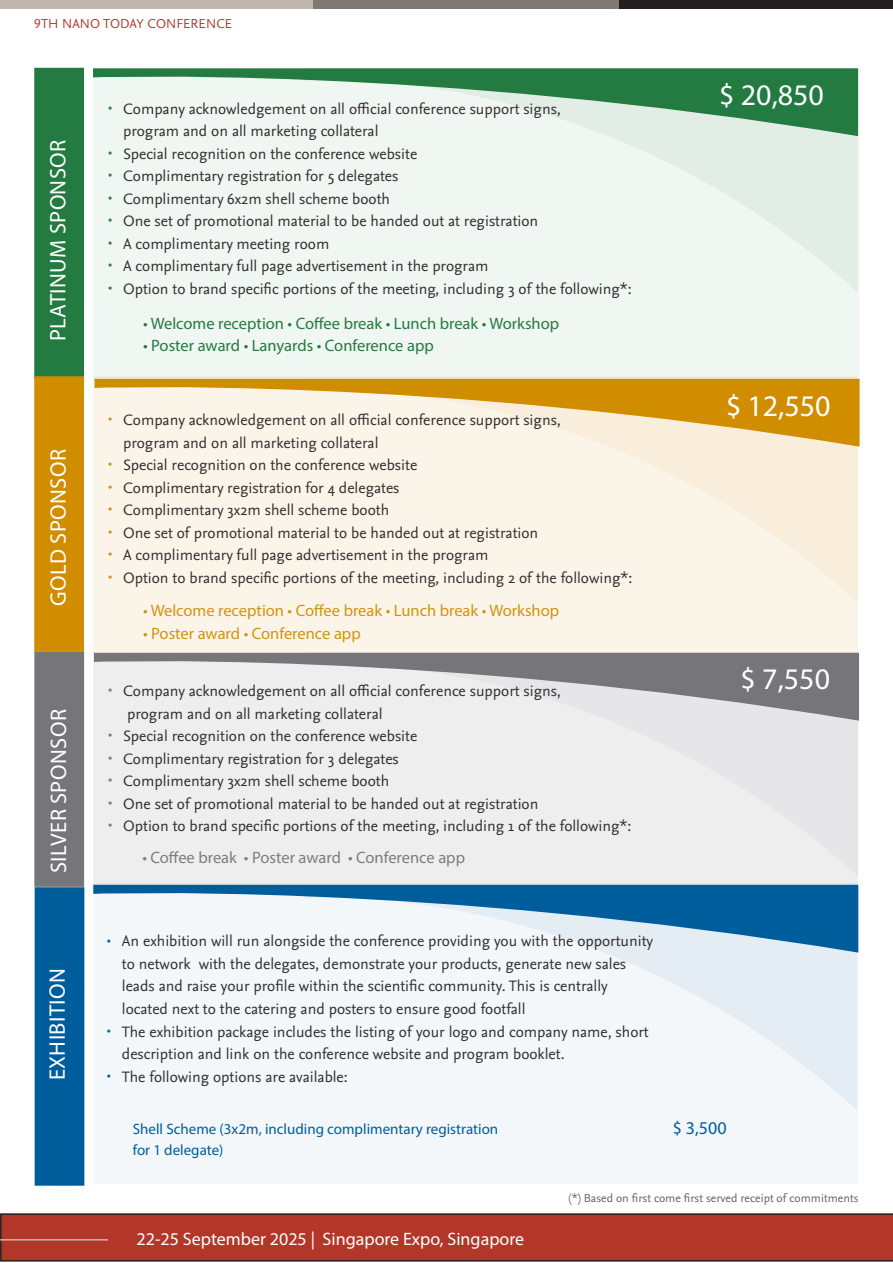
<style>
.page{position:relative;width:893px;height:1263px;background:#fff}
.page>*{position:absolute;margin:0;border:0;box-sizing:border-box;transform-origin:0 0}
.t1{font:30px "Myriad Pro";color:#fff}
.t2{font:22.5px "Myriad Pro";letter-spacing:.02em;color:#fff}
.t3{font:18px "Myriad Pro";color:#fff}
.t4{font:18px "Myriad Pro";color:#005d9b}
.t5{font:16.5px "Myriad Pro";color:#237b41}
.t6{font:16.5px "Myriad Pro";color:#d3930d}
.t7{font:16.5px "Myriad Pro";color:#7d7d80}
.t8{font:15.75px/22.5px "Nexus Sans Pro";color:#312f30}
.t9{font:15px "Myriad Pro";color:#005d9b}
.t10{font:15px "Myriad Pro";color:#2e824a}
.t11{font:15px "Myriad Pro";color:#d3930d}
.t12{font:15px "Myriad Pro";color:#7d7d80}
.t13{font:15px "Myriad Pro";color:#0d65a0}
.t14{font:13.5px "Nexus Sans Pro";letter-spacing:.01em;color:#b23728}
.t15{font:12px "Nexus Sans Pro";color:#636366}
</style>
<div class="page">
<div style="left:1px;top:0;width:312px;height:8px;background:#c1b7ad"></div>
<div style="left:313px;top:0;width:580px;height:9px;background:#231f20"></div>
<div style="left:313px;top:0;width:305px;height:9px;background:#817a74"></div>
<div style="left:0;top:1213px;width:893px;height:48px;background:#b23728"></div>
<hr style="left:0;top:1239px;width:108px;height:1px;background:#c1b7ad">
<svg style="left:34px;top:67px;width:51px;height:1119px;background:#5a7959"></svg>
<div style="left:93px;top:68px;width:766px;height:307px;background:#f0f6f2"></div>
<div style="left:93px;top:375px;width:766px;height:276px;background:#fbf5e9"></div>
<div style="left:93px;top:651px;width:765px;height:230px;background:#eeeeef"></div>
<div style="left:94px;top:884px;width:765px;height:300px;background:#f3f7fa"></div>
<svg style="left:304px;top:136px;width:554px;height:156px;fill:#f0f6f2"></svg>
<svg style="left:93px;top:68px;width:765px;height:68px"></svg>
<svg style="left:304px;top:447px;width:554px;height:156px;background:#faf3e6"></svg>
<svg style="left:95px;top:376px;width:765px;height:71px;background:#e9cc8d"></svg>
<div style="left:305px;top:721px;width:553px;height:156px;background:#eeeeef"></div>
<svg style="left:94px;top:650px;width:765px;height:71px;background:#bfbec0"></svg>
<svg style="left:304px;top:953px;width:553px;height:157px;fill:#f3f7fa"></svg>
<svg style="left:93px;top:881px;width:765px;height:72px"></svg>
<p class="t14" style="left:34px;top:13px;width:199px">9TH NANO TODAY CONFERENCE</p>
<p class="t2" style="left:44px;top:341px;width:203px;rotate:-90deg">PLATINUM SPONSOR</p>
<p class="t2" style="left:45px;top:606px;width:158px;rotate:-90deg">GOLD SPONSOR</p>
<p class="t2" style="left:45px;top:873px;width:165px;rotate:-90deg">SILVER SPONSOR</p>
<p class="t2" style="left:43px;top:1080px;width:114px;rotate:-90deg">EXHIBITION</p>
<p class="t10" style="left:108px;top:97px;width:6px">•</p>
<p class="t10" style="left:108px;top:142px;width:6px">•</p>
<p class="t10" style="left:108px;top:165px;width:6px">•</p>
<p class="t10" style="left:108px;top:187px;width:6px">•</p>
<p class="t10" style="left:108px;top:210px;width:6px">•</p>
<p class="t10" style="left:108px;top:232px;width:6px">•</p>
<p class="t10" style="left:108px;top:255px;width:6px">•</p>
<p class="t10" style="left:108px;top:277px;width:6px">•</p>
<p class="t8" style="left:123px;top:96px;width:439px">Company acknowledgement on all official conference support signs,</p>
<p class="t8" style="left:123px;top:119px;width:257px">program and on all marketing collateral</p>
<p class="t8" style="left:123px;top:141px;width:296px">Special recognition on the conference website</p>
<p class="t8" style="left:123px;top:164px;width:277px">Complimentary registration for 5 delegates</p>
<p class="t8" style="left:123px;top:186px;width:268px">Complimentary 6x2m shell scheme booth</p>
<p class="t8" style="left:123px;top:209px;width:417px">One set of promotional material to be handed out at registration</p>
<p class="t8" style="left:123px;top:231px;width:208px">A complimentary meeting room</p>
<p class="t8" style="left:123px;top:254px;width:367px">A complimentary full page advertisement in the program</p>
<p class="t8" style="left:123px;top:276px;width:510px">Option to brand specific portions of the meeting, including 3 of the following*:</p>
<p class="t5" style="left:143px;top:313px;width:418px">• Welcome reception • Coffee break • Lunch break • Workshop</p>
<p class="t5" style="left:143px;top:335px;width:292px">• Poster award • Lanyards • Conference app</p>
<p class="t11" style="left:108px;top:409px;width:6px">•</p>
<p class="t11" style="left:108px;top:454px;width:6px">•</p>
<p class="t11" style="left:108px;top:476px;width:6px">•</p>
<p class="t11" style="left:108px;top:499px;width:6px">•</p>
<p class="t11" style="left:108px;top:521px;width:6px">•</p>
<p class="t11" style="left:108px;top:544px;width:6px">•</p>
<p class="t11" style="left:108px;top:566px;width:6px">•</p>
<p class="t8" style="left:123px;top:408px;width:439px">Company acknowledgement on all official conference support signs,</p>
<p class="t8" style="left:123px;top:430px;width:257px">program and on all marketing collateral</p>
<p class="t8" style="left:123px;top:453px;width:296px">Special recognition on the conference website</p>
<p class="t8" style="left:123px;top:475px;width:278px">Complimentary registration for 4 delegates</p>
<p class="t8" style="left:123px;top:498px;width:268px">Complimentary 3x2m shell scheme booth</p>
<p class="t8" style="left:123px;top:520px;width:417px">One set of promotional material to be handed out at registration</p>
<p class="t8" style="left:123px;top:543px;width:367px">A complimentary full page advertisement in the program</p>
<p class="t8" style="left:123px;top:565px;width:511px">Option to brand specific portions of the meeting, including 2 of the following*:</p>
<p class="t6" style="left:143px;top:600px;width:418px">• Welcome reception • Coffee break • Lunch break • Workshop</p>
<p class="t6" style="left:143px;top:623px;width:219px">• Poster award • Conference app</p>
<p class="t12" style="left:108px;top:680px;width:6px">•</p>
<p class="t12" style="left:108px;top:725px;width:6px">•</p>
<p class="t12" style="left:108px;top:748px;width:6px">•</p>
<p class="t12" style="left:108px;top:770px;width:6px">•</p>
<p class="t12" style="left:108px;top:793px;width:6px">•</p>
<p class="t12" style="left:108px;top:815px;width:6px">•</p>
<p class="t8" style="left:123px;top:679px;width:439px">Company acknowledgement on all official conference support signs,</p>
<p class="t8" style="left:127px;top:701px;width:257px">program and on all marketing collateral</p>
<p class="t8" style="left:123px;top:724px;width:296px">Special recognition on the conference website</p>
<p class="t8" style="left:123px;top:746px;width:277px">Complimentary registration for 3 delegates</p>
<p class="t8" style="left:123px;top:769px;width:268px">Complimentary 3x2m shell scheme booth</p>
<p class="t8" style="left:123px;top:791px;width:417px">One set of promotional material to be handed out at registration</p>
<p class="t8" style="left:123px;top:814px;width:510px">Option to brand specific portions of the meeting, including 1 of the following*:</p>
<p class="t7" style="left:142px;top:847px;width:324px">• Coffee break • Poster award • Conference app</p>
<p class="t13" style="left:107px;top:930px;width:6px">•</p>
<p class="t13" style="left:107px;top:1020px;width:6px">•</p>
<p class="t13" style="left:107px;top:1065px;width:6px">•</p>
<p class="t8" style="left:122px;top:929px;width:533px">An exhibition will run alongside the conference providing you with the opportunity to network with the delegates, demonstrate your products, generate new sales leads and raise your profile within the scientific community. This is centrally located next to the catering and posters to ensure good footfall</p>
<p class="t8" style="left:122px;top:1019px;width:528px">The exhibition package includes the listing of your logo and company name, short description and link on the conference website and program booklet.</p>
<p class="t8" style="left:122px;top:1064px;width:227px">The following options are available:</p>
<p class="t1" style="left:719px;top:76px;width:106px">$ 20,850</p>
<p class="t1" style="left:726px;top:387px;width:106px">$ 12,550</p>
<p class="t1" style="left:740px;top:660px;width:91px">$ 7,550</p>
<p class="t9" style="left:133px;top:1120px;width:367px">Shell Scheme (3x2m, including complimentary registration</p>
<p class="t4" style="left:673px;top:1117px;width:55px">$ 3,500</p>
<p class="t9" style="left:133px;top:1141px;width:92px">for 1 delegate)</p>
<p class="t3" style="left:137px;top:1228px;width:389px">22-25 September 2025 | Singapore Expo, Singapore</p>
<p class="t15" style="left:569px;top:1189px;width:291px">(*) Based on first come first served receipt of commitments</p>
</div>
